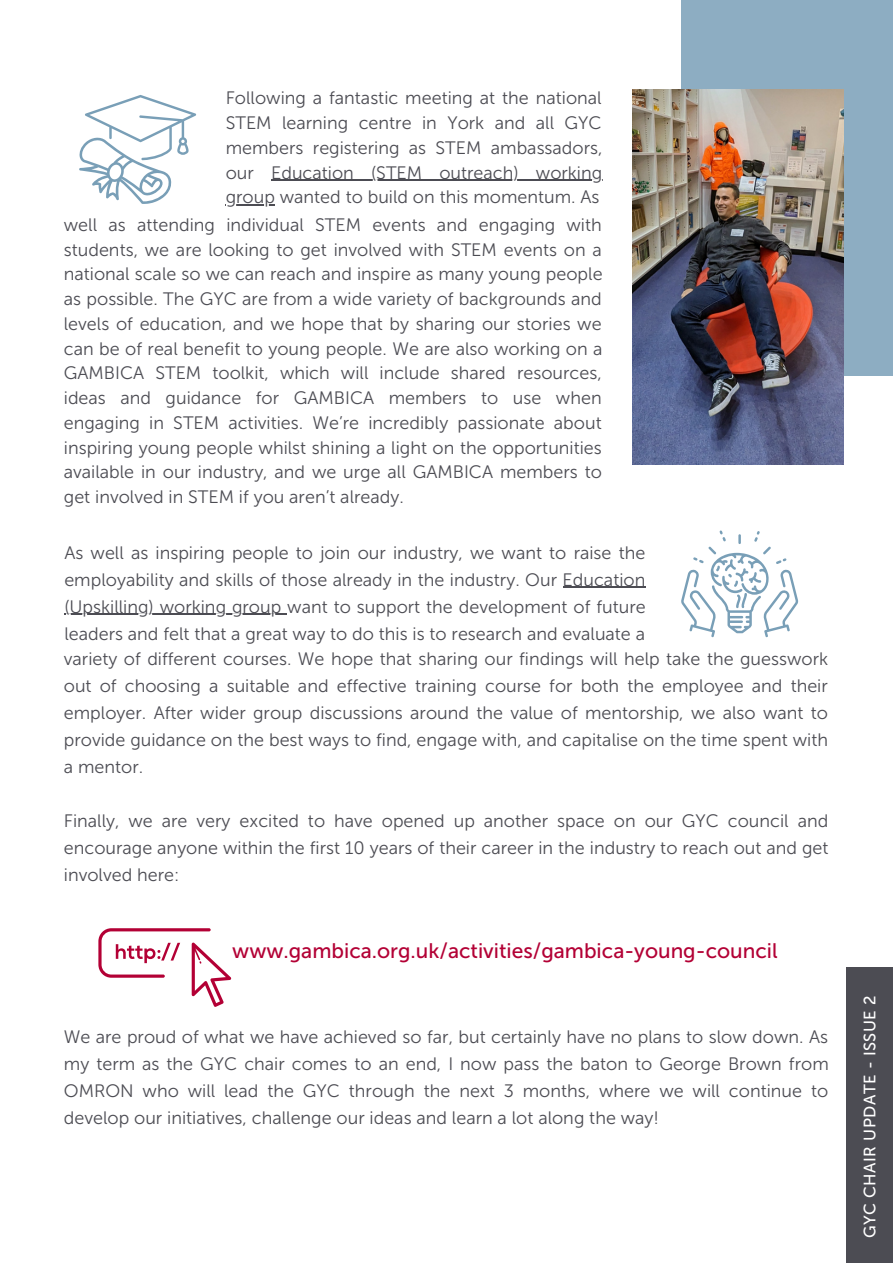
<style>
.page{position:relative;width:893px;height:1264px;background:#fff}
.page>*{position:absolute;margin:0;border:0;box-sizing:border-box;transform-origin:0 0}
.t1{font:21px "Museo Sans 500";color:#b30035}
.t2{font:18px/24.8px "Museo Sans 300";color:#4c4c53;text-align:justify}
.t3{font:16.5px "Museo Sans 500";letter-spacing:.03em;color:#fff}
</style>
<div class="page">
<div style="left:681px;top:0;width:211px;height:375px;background:linear-gradient(to right,#8dadc2,#8dacc1)"></div>
<div style="left:846px;top:967px;width:46px;height:295px;background:#4c4c53"></div>
<img style="left:632px;top:89px;width:211px;height:376px">
<svg style="left:79px;top:95px;width:117px;height:109px"></svg>
<svg style="left:681px;top:530px;width:117px;height:107px"></svg>
<hr style="left:271px;top:180px;width:331px;height:1px;background:#4c4c53">
<hr style="left:226px;top:204px;width:49px;height:1px;background:#4c4c53">
<hr style="left:562px;top:587px;width:83px;height:1px;background:#4c4c53">
<hr style="left:64px;top:613px;width:223px;height:2px;background:#4c4c53">
<svg style="left:98px;top:928px;width:133px;height:78px"></svg>
<p class="t2" style="left:226px;top:86px;width:378px">Following a fantastic meeting at the national STEM learning centre in York and all GYC members registering as STEM ambassadors, our Education (STEM outreach) working group wanted to build on this momentum. As</p>
<p class="t2" style="left:64px;top:212px;width:540px">well as attending individual STEM events and engaging with students, we are looking to get involved with STEM events on a national scale so we can reach and inspire as many young people as possible. The GYC are from a wide variety of backgrounds and levels of education, and we hope that by sharing our stories we can be of real benefit to young people. We are also working on a GAMBICA STEM toolkit, which will include shared resources, ideas and guidance for GAMBICA members to use when engaging in STEM activities. We’re incredibly passionate about inspiring young people whilst shining a light on the opportunities available in our industry, and we urge all GAMBICA members to get involved in STEM if you aren’t already.</p>
<p class="t2" style="left:64px;top:539px;width:582px;line-height:27px">As well as inspiring people to join our industry, we want to raise the employability and skills of those already in the industry. Our Education (Upskilling) working group want to support the development of future leaders and felt that a great way to do this is to research and evaluate a</p>
<p class="t2" style="left:64px;top:645px;width:765px;line-height:27px">variety of different courses. We hope that sharing our findings will help take the guesswork out of choosing a suitable and effective training course for both the employee and their employer. After wider group discussions around the value of mentorship, we also want to provide guidance on the best ways to find, engage with, and capitalise on the time spent with a mentor.</p>
<p class="t2" style="left:64px;top:807px;width:766px;line-height:27px">Finally, we are very excited to have opened up another space on our GYC council and encourage anyone within the first 10 years of their career in the industry to reach out and get involved here:</p>
<p class="t1" style="left:232px;top:938px;width:547px">www.gambica.org.uk/activities/gambica-young-council</p>
<p class="t2" style="left:64px;top:1023px;width:766px;line-height:27px">We are proud of what we have achieved so far, but certainly have no plans to slow down. As my term as the GYC chair comes to an end, I now pass the baton to George Brown from OMRON who will lead the GYC through the next 3 months, where we will continue to develop our initiatives, challenge our ideas and learn a lot along the way!</p>
<p class="t3" style="left:859px;top:1238px;width:244px;rotate:-90deg">GYC CHAIR UPDATE - ISSUE 2</p>
</div>
